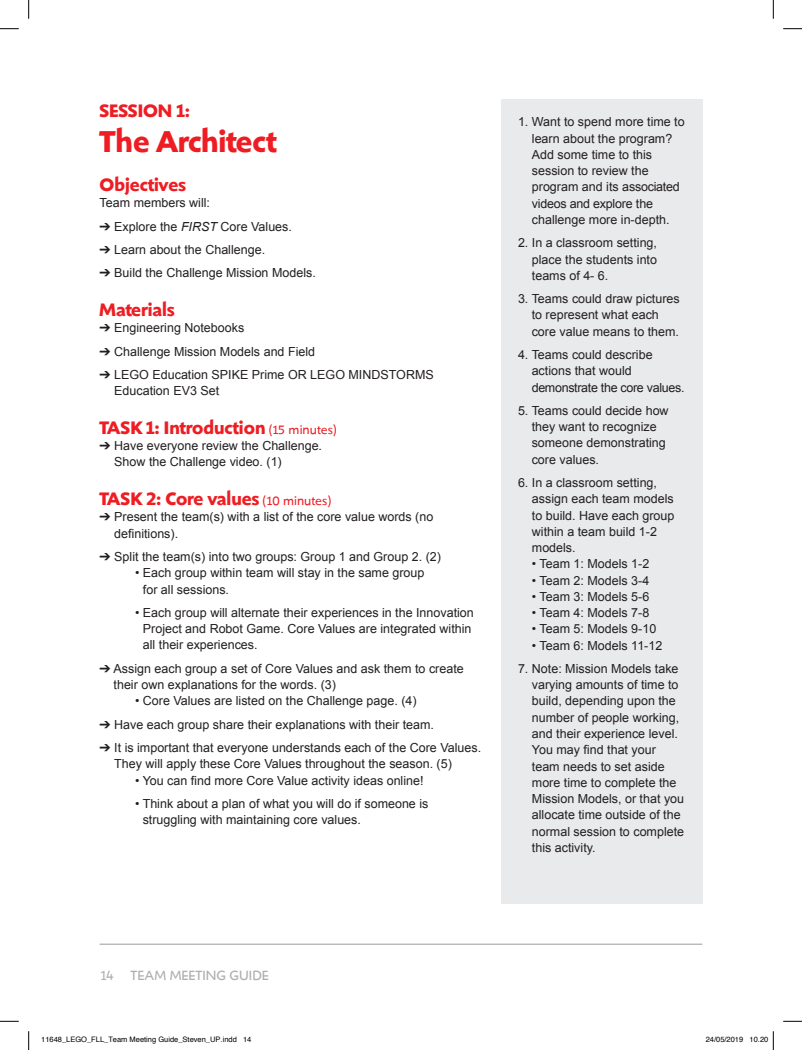
<style>
.page{position:relative;width:802px;height:1050px;background:#fff}
.page>*{position:absolute;margin:0;border:0;box-sizing:border-box;transform-origin:0 0}
.t1{font:700 31.25px "Shinn RR";color:#ee1d23}
.t2{font:700 18.75px "Shinn RR";color:#ee1d23}
.t3{font:13.75px "Shinn";color:#aeafb3}
.t4{font:12.5px/16.2px "Arial";color:#231f20}
.t5{font:7.5px "Helvetica";color:#000}
.s1{font-style:italic}
.s2{font-family:"Shinn";font-weight:400;font-size:12.5px}
</style>
<div class="page">
<hr style="left:100px;top:943px;width:602px;height:1px;background:#aeafb3">
<div style="left:501px;top:100px;width:201px;height:804px;background:#e9eaeb"></div>
<svg style="left:0;top:28px;width:19px;height:1px"></svg>
<svg style="left:783px;top:28px;width:18px;height:1px"></svg>
<svg style="left:0;top:1020px;width:19px;height:2px"></svg>
<svg style="left:783px;top:1020px;width:18px;height:2px"></svg>
<svg style="left:28px;top:0;width:1px;height:19px"></svg>
<svg style="left:28px;top:1031px;width:1px;height:18px"></svg>
<svg style="left:772px;top:0;width:2px;height:19px"></svg>
<svg style="left:772px;top:1031px;width:2px;height:18px"></svg>
<h2 class="t2" style="left:100px;top:100px;width:92px">SESSION 1:</h2>
<h1 class="t1" style="left:100px;top:123px;width:178px">The Architect</h1>
<h2 class="t2" style="left:100px;top:173px;width:88px">Objectives</h2>
<p class="t4" style="left:100px;top:195px;width:112px">Team members will:</p>
<p class="t4" style="left:100px;top:218px;width:194px">➔ Explore the <span class="s1">FIRST</span> Core Values.</p>
<p class="t4" style="left:100px;top:241px;width:167px">➔ Learn about the Challenge.</p>
<p class="t4" style="left:100px;top:265px;width:218px">➔ Build the Challenge Mission Models.</p>
<h2 class="t2" style="left:100px;top:298px;width:76px">Materials</h2>
<p class="t4" style="left:100px;top:320px;width:146px">➔ Engineering Notebooks</p>
<p class="t4" style="left:100px;top:343px;width:217px">➔ Challenge Mission Models and Field</p>
<p class="t4" style="left:114px;top:366px;width:321px;text-indent:-15px">➔ LEGO Education SPIKE Prime OR LEGO MINDSTORMS<br>Education EV3 Set</p>
<h2 class="t2" style="left:100px;top:416px;width:239px">TASK 1: Introduction <span class="s2">(15 minutes)</span></h2>
<p class="t4" style="left:114px;top:438px;width:209px;text-indent:-15px">➔ Have everyone review the Challenge.<br>Show the Challenge video. (1)</p>
<h2 class="t2" style="left:100px;top:487px;width:233px">TASK 2: Core values <span class="s2">(10 minutes)</span></h2>
<p class="t4" style="left:114px;top:509px;width:320px;text-indent:-15px">➔ Present the team(s) with a list of the core value words (no definitions).</p>
<p class="t4" style="left:100px;top:548px;width:343px">➔ Split the team(s) into two groups: Group 1 and Group 2. (2)</p>
<p class="t4" style="left:143px;top:565px;width:283px;text-indent:-8px">• Each group within team will stay in the same group for all sessions.</p>
<p class="t4" style="left:143px;top:604px;width:332px;text-indent:-8px">• Each group will alternate their experiences in the Innovation<br>Project and Robot Game. Core Values are integrated within all their experiences.</p>
<p class="t4" style="left:113px;top:660px;width:351px;text-indent:-14px">➔ Assign each group a set of Core Values and ask them to create their own explanations for the words. (3)</p>
<p class="t4" style="left:135px;top:693px;width:283px">• Core Values are listed on the Challenge page. (4)</p>
<p class="t4" style="left:100px;top:716px;width:336px">➔ Have each group share their explanations with their team.</p>
<p class="t4" style="left:114px;top:739px;width:368px;text-indent:-15px">➔ It is important that everyone understands each of the Core Values.<br>They will apply these Core Values throughout the season. (5)</p>
<p class="t4" style="left:135px;top:772px;width:290px">• You can find more Core Value activity ideas online!</p>
<p class="t4" style="left:143px;top:795px;width:287px;text-indent:-8px">• Think about a plan of what you will do if someone is struggling with maintaining core values.</p>
<p class="t4" style="left:532px;top:114px;width:154px;text-indent:-14px">1. Want to spend more time to learn about the program?<br>Add some time to this session to review the program and its associated videos and explore the challenge more in-depth.</p>
<p class="t4" style="left:532px;top:235px;width:127px;text-align:justify;text-indent:-14px">2. In a classroom setting, place the students into teams of 4- 6.</p>
<p class="t4" style="left:531px;top:291px;width:149px;text-indent:-14px">3. Teams could draw pictures to represent what each core value means to them.</p>
<p class="t4" style="left:531px;top:346px;width:154px;text-indent:-14px">4. Teams could describe actions that would demonstrate the core values.</p>
<p class="t4" style="left:531px;top:402px;width:138px;text-indent:-14px">5. Teams could decide how they want to recognize someone demonstrating core values.</p>
<p class="t4" style="left:532px;top:474px;width:144px;text-indent:-14px">6. In a classroom setting, assign each team models to build. Have each group within a team build 1-2 models.</p>
<p class="t4" style="left:532px;top:556px;width:119px">• Team 1: Models 1-2</p>
<p class="t4" style="left:532px;top:572px;width:119px">• Team 2: Models 3-4</p>
<p class="t4" style="left:532px;top:588px;width:119px">• Team 3: Models 5-6</p>
<p class="t4" style="left:532px;top:604px;width:119px">• Team 4: Models 7-8</p>
<p class="t4" style="left:532px;top:621px;width:126px">• Team 5: Models 9-10</p>
<p class="t4" style="left:532px;top:637px;width:132px">• Team 6: Models 11-12</p>
<p class="t4" style="left:532px;top:660px;width:154px;text-indent:-14px">7. Note: Mission Models take varying amounts of time to build, depending upon the number of people working, and their experience level.<br>You may find that your team needs to set aside more time to complete the<br>Mission Models, or that you allocate time outside of the normal session to complete this activity.</p>
<p class="t3" style="left:100px;top:966px;width:171px">14 TEAM MEETING GUIDE</p>
<p class="t5" style="left:41px;top:1034px;width:212px">11648_LEGO_FLL_Team Meeting Guide_Steven_UP.indd 14</p>
<p class="t5" style="left:705px;top:1034px;width:64px">24/05/2019 10.20</p>
</div>
